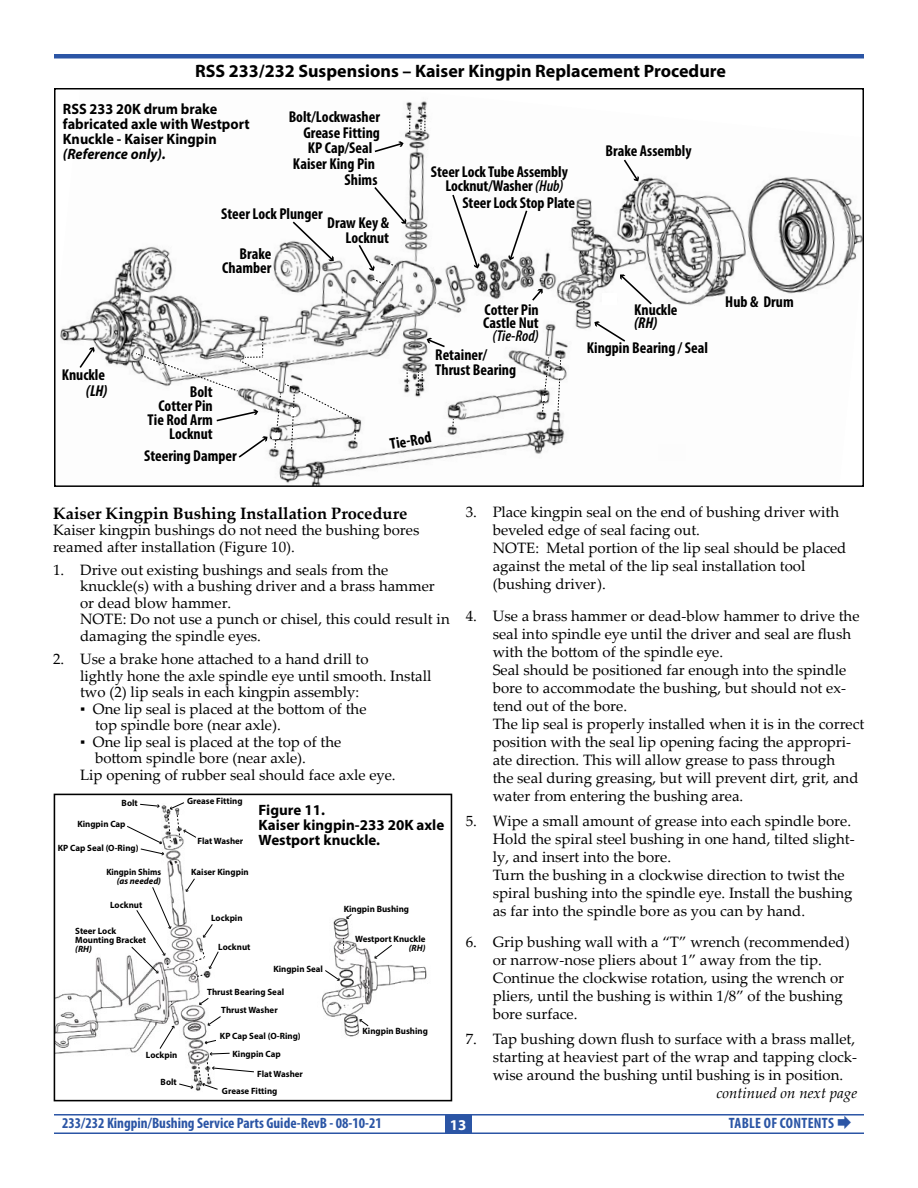
<style>
.page{position:relative;width:918px;height:1188px;background:#fff}
.page>*{position:absolute;margin:0;border:0;box-sizing:border-box;transform-origin:0 0}
.t1{font:700 18px "Myriad Pro";color:#000}
.t2{font:700 16.5px "Palatino Linotype";color:#000}
.t3{font:700 condensed 15.75px/14.2px "Myriad Pro";color:#000;text-align:right}
.t4{font:italic 600 condensed 15.75px "Myriad Pro";color:#000}
.t5{font:italic 700 condensed 15.75px "Myriad Pro";color:#000}
.t6{font:15px/18px "Palatino Linotype";color:#000}
.t7{font:700 15px/15px "Myriad Pro";color:#000;scale:.95 1}
.t8{font:700 condensed 15px "Myriad Pro";color:#2b55a5}
.t9{font:700 15px/15px "Myriad Pro";color:#000}
.t10{font:italic 15px "Palatino Linotype";color:#000}
.t11{font:italic 700 15px "Myriad Pro";color:#000;scale:.95 1}
.t12{font:700 condensed 15px "Myriad Pro";letter-spacing:.02em;color:#2b55a5}
.t13{font:700 15px "Myriad Pro";color:#fff}
.t14{font:700 9.15px/9.1px "Myriad Pro";color:#000}
.t15{font:italic 700 9.15px "Myriad Pro";color:#000}
.t16{font:700 9.15px "Myriad Pro";color:#000;scale:.94 1}
.s1{font-weight:600;font-style:italic}
</style>
<div class="page">
<hr style="left:54px;top:54px;width:810px;height:4px;background:#2b55a5">
<hr style="left:54px;top:1132px;width:810px;height:2px;background:#2b55a5">
<div style="left:445px;top:1115px;width:27px;height:18px;background:#2b55a5"></div>
<hr style="left:54px;top:1114px;width:810px;height:2px;background:#2b55a5">
<img style="left:60px;top:101px;width:801px;height:383px">
<div style="left:658px;top:444px;width:27px;height:17px;background:#fcfcfc"></div>
<svg style="left:622px;top:158px;width:17px;height:24px"></svg>
<svg style="left:531px;top:288px;width:13px;height:14px"></svg>
<svg style="left:451px;top:193px;width:29px;height:76px"></svg>
<svg style="left:508px;top:209px;width:21px;height:52px"></svg>
<svg style="left:594px;top:321px;width:33px;height:22px"></svg>
<svg style="left:373px;top:185px;width:34px;height:40px"></svg>
<svg style="left:373px;top:141px;width:31px;height:12px"></svg>
<svg style="left:78px;top:347px;width:17px;height:23px"></svg>
<svg style="left:291px;top:220px;width:44px;height:42px"></svg>
<svg style="left:542px;top:357px;width:7px;height:57px"></svg>
<svg style="left:557px;top:358px;width:6px;height:55px"></svg>
<svg style="left:136px;top:342px;width:220px;height:117px"></svg>
<svg style="left:407px;top:370px;width:1px;height:19px"></svg>
<svg style="left:418px;top:372px;width:5px;height:21px"></svg>
<svg style="left:357px;top:243px;width:18px;height:29px"></svg>
<svg style="left:426px;top:338px;width:21px;height:11px"></svg>
<svg style="left:583px;top:299px;width:2px;height:13px"></svg>
<svg style="left:371px;top:278px;width:12px;height:6px"></svg>
<svg style="left:389px;top:263px;width:7px;height:4px"></svg>
<div style="left:602px;top:294px;width:15px;height:11px;background:#fff"></div>
<svg style="left:619px;top:274px;width:35px;height:32px"></svg>
<svg style="left:409px;top:110px;width:1px;height:25px"></svg>
<svg style="left:421px;top:109px;width:5px;height:30px"></svg>
<svg style="left:452px;top:419px;width:2px;height:10px"></svg>
<div style="left:54px;top:88px;width:810px;height:399px;border:2px solid #000"></div>
<img style="left:57px;top:855px;width:370px;height:236px">
<svg style="left:185px;top:878px;width:11px;height:14px"></svg>
<svg style="left:374px;top:944px;width:19px;height:15px"></svg>
<svg style="left:199px;top:997px;width:11px;height:8px"></svg>
<svg style="left:346px;top:913px;width:7px;height:6px"></svg>
<svg style="left:203px;top:923px;width:11px;height:15px"></svg>
<svg style="left:359px;top:1019px;width:10px;height:8px"></svg>
<svg style="left:127px;top:802px;width:69px;height:53px"></svg>
<svg style="left:324px;top:969px;width:16px;height:12px"></svg>
<svg style="left:130px;top:886px;width:41px;height:88px"></svg>
<svg style="left:193px;top:949px;width:26px;height:29px"></svg>
<svg style="left:159px;top:1015px;width:96px;height:75px"></svg>
<div style="left:54px;top:794px;width:398px;height:307px;border:2px solid #000"></div>
<p class="t1" style="left:195px;top:59px;width:532px">RSS 233/232 Suspensions – Kaiser Kingpin Replacement Procedure</p>
<p class="t7" style="left:63px;top:101px;width:198px">RSS 233 20K drum brake fabricated axle with Westport<br>Knuckle - Kaiser Kingpin</p>
<p class="t11" style="left:63px;top:144px;width:110px">(Reference only).</p>
<p class="t3" style="left:289px;top:109px;width:93px">Bolt/Lockwasher</p>
<p class="t3" style="left:303px;top:125px;width:78px">Grease Fitting</p>
<p class="t3" style="left:308px;top:141px;width:66px">KP Cap/Seal</p>
<p class="t3" style="left:293px;top:156px;width:83px">Kaiser King Pin</p>
<p class="t3" style="left:345px;top:172px;width:34px">Shims</p>
<p class="t3" style="left:431px;top:164px;width:138px">Steer Lock Tube Assembly<br>Locknut/Washer <span class="s1">(Hub)</span></p>
<p class="t3" style="left:462px;top:195px;width:114px">Steer Lock Stop Plate</p>
<p class="t3" style="left:327px;top:216px;width:63px">Draw Key &amp;<br>Locknut</p>
<p class="t3" style="left:221px;top:206px;width:103px">Steer Lock Plunger</p>
<p class="t3" style="left:222px;top:247px;width:51px">Brake<br>Chamber</p>
<p class="t3" style="left:62px;top:367px;width:45px">Knuckle</p>
<p class="t5" style="left:86px;top:381px;width:23px">(LH)</p>
<p class="t3" style="left:148px;top:384px;width:67px">Bolt<br>Cotter Pin<br>Tie Rod Arm<br>Locknut</p>
<p class="t3" style="left:144px;top:448px;width:94px">Steering Damper</p>
<p class="t3" style="left:483px;top:304px;width:57px;line-height:12.6px;text-align:left">Cotter Pin<br>Castle Nut</p>
<p class="t4" style="left:493px;top:326px;width:48px">(Tie-Rod)</p>
<p class="t3" style="left:435px;top:348px;width:82px;text-align:left">Retainer/<br>Thrust Bearing</p>
<p class="t3" style="left:389px;top:436px;width:43px;rotate:-9deg">Tie-Rod</p>
<p class="t3" style="left:606px;top:143px;width:88px">Brake Assembly</p>
<p class="t3" style="left:634px;top:302px;width:45px">Knuckle</p>
<p class="t5" style="left:634px;top:313px;width:25px">(RH)</p>
<p class="t3" style="left:587px;top:340px;width:123px">Kingpin Bearing / Seal</p>
<p class="t3" style="left:725px;top:294px;width:70px">Hub &amp; Drum</p>
<p class="t2" style="left:53px;top:501px;width:356px">Kaiser Kingpin Bushing Installation Procedure</p>
<p class="t6" style="left:53px;top:521px;width:368px;line-height:16.5px">Kaiser kingpin bushings do not need the bushing bores reamed after installation (Figure 10).</p>
<p class="t6" style="left:80px;top:561px;width:371px;line-height:16.5px;text-indent:-27px">1. Drive out existing bushings and seals from the knuckle(s) with a bushing driver and a brass hammer or dead blow hammer.<br>NOTE: Do not use a punch or chisel, this could result in damaging the spindle eyes.</p>
<p class="t6" style="left:80px;top:650px;width:353px;line-height:16.5px;text-indent:-27px">2. Use a brake hone attached to a hand drill to<br>lightly hone the axle spindle eye until smooth. Install two (2) lip seals in each kingpin assembly:</p>
<p class="t6" style="left:95px;top:700px;width:273px;line-height:16.5px;text-indent:-15px">▪ One lip seal is placed at the bottom of the top spindle bore (near axle).</p>
<p class="t6" style="left:80px;top:732px;width:263px">▪ One lip seal is placed at the top of the</p>
<p class="t6" style="left:95px;top:748px;width:212px">bottom spindle bore (near axle).</p>
<p class="t6" style="left:80px;top:765px;width:317px">Lip opening of rubber seal should face axle eye.</p>
<p class="t14" style="left:122px;top:798px;width:18px">Bolt</p>
<p class="t14" style="left:187px;top:796px;width:57px">Grease Fitting</p>
<p class="t14" style="left:77px;top:819px;width:50px">Kingpin Cap</p>
<p class="t14" style="left:58px;top:843px;width:82px">KP Cap Seal (O-Ring)</p>
<p class="t16" style="left:106px;top:866px;width:60px">Kingpin Shims</p>
<p class="t15" style="left:117px;top:875px;width:46px">(as needed)</p>
<p class="t14" style="left:110px;top:900px;width:34px">Locknut</p>
<p class="t14" style="left:75px;top:926px;width:72px">Steer Lock<br>Mounting Bracket</p>
<p class="t15" style="left:75px;top:943px;width:18px">(RH)</p>
<p class="t14" style="left:198px;top:836px;width:47px">Flat Washer</p>
<p class="t14" style="left:191px;top:867px;width:59px">Kaiser Kingpin</p>
<p class="t14" style="left:211px;top:913px;width:33px">Lockpin</p>
<p class="t14" style="left:218px;top:942px;width:34px">Locknut</p>
<p class="t9" style="left:259px;top:802px;width:187px">Figure 11.<br>Kaiser kingpin-233 20K axle<br>Westport knuckle.</p>
<p class="t14" style="left:344px;top:904px;width:67px">Kingpin Bushing</p>
<p class="t14" style="left:273px;top:964px;width:51px">Kingpin Seal</p>
<p class="t14" style="left:355px;top:934px;width:72px">Westport Knuckle</p>
<p class="t15" style="left:409px;top:942px;width:18px">(RH)</p>
<p class="t14" style="left:207px;top:987px;width:78px">Thrust Bearing Seal</p>
<p class="t14" style="left:146px;top:1050px;width:33px">Lockpin</p>
<p class="t14" style="left:161px;top:1077px;width:18px">Bolt</p>
<p class="t14" style="left:221px;top:1005px;width:58px">Thrust Washer</p>
<p class="t14" style="left:220px;top:1031px;width:82px">KP Cap Seal (O-Ring)</p>
<p class="t14" style="left:233px;top:1049px;width:50px">Kingpin Cap</p>
<p class="t14" style="left:222px;top:1065px;width:82px;line-height:17px;text-indent:35px">Flat Washer<br>Grease Fitting</p>
<p class="t14" style="left:362px;top:1026px;width:67px">Kingpin Bushing</p>
<p class="t6" style="left:493px;top:503px;width:355px;text-indent:-27px">3. Place kingpin seal on the end of bushing driver with beveled edge of seal facing out.<br>NOTE: Metal portion of the lip seal should be placed against the metal of the lip seal installation tool (bushing driver).</p>
<p class="t6" style="left:493px;top:606px;width:373px;text-indent:-27px">4. Use a brass hammer or dead-blow hammer to drive the seal into spindle eye until the driver and seal are flush with the bottom of the spindle eye.<br>Seal should be positioned far enough into the spindle bore to accommodate the bushing, but should not ex&shy;tend out of the bore.<br>The lip seal is properly installed when it is in the correct position with the seal lip opening facing the appropri&shy;ate direction. This will allow grease to pass through<br>the seal during greasing, but will prevent dirt, grit, and water from entering the bushing area.</p>
<p class="t6" style="left:493px;top:811px;width:364px;text-indent:-27px">5. Wipe a small amount of grease into each spindle bore.<br>Hold the spiral steel bushing in one hand, tilted slight&shy;ly, and insert into the bore.<br>Turn the bushing in a clockwise direction to twist the spiral bushing into the spindle eye. Install the bushing as far into the spindle bore as you can by hand.</p>
<p class="t6" style="left:493px;top:933px;width:359px;text-indent:-27px">6. Grip bushing wall with a “T” wrench (recommended) or narrow-nose pliers about 1” away from the tip.<br>Continue the clockwise rotation, using the wrench or pliers, until the bushing is within 1/8” of the bushing bore surface.</p>
<p class="t6" style="left:493px;top:1029px;width:366px;text-indent:-27px">7. Tap bushing down flush to surface with a brass mallet, starting at heaviest part of the wrap and tapping clock&shy;wise around the bushing until bushing is in position.</p>
<p class="t10" style="left:717px;top:1082px;width:142px">continued on next page</p>
<p class="t8" style="left:62px;top:1113px;width:321px">233/232 Kingpin/Bushing Service Parts Guide-RevB - 08-10-21</p>
<p class="t13" style="left:450px;top:1115px;width:18px">13</p>
<p class="t12" style="left:729px;top:1113px;width:107px">TABLE OF CONTENTS</p>
</div>
